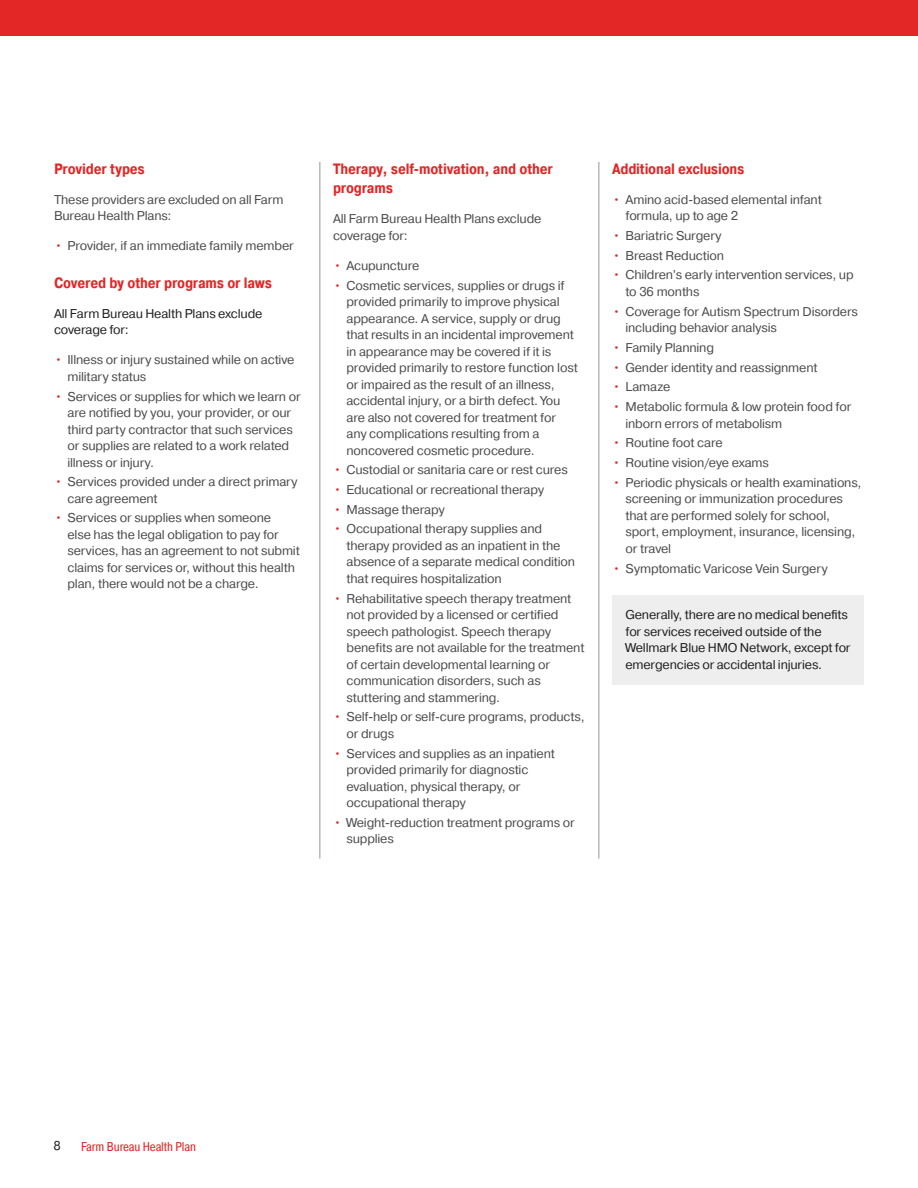
<style>
.page{position:relative;width:918px;height:1188px;background:#fff}
.page>*{position:absolute;margin:0;border:0;box-sizing:border-box;transform-origin:0 0}
.H3_Paragraph_Heading{font:700 15px/19.5px "Pragmatica Cond";letter-spacing:-.01em;color:#e32626}
.P__Body{font:12.75px/16.5px "Pragmatica";letter-spacing:-.015em;color:#4b4c4d}
.P__Body_shaded{font:12.75px/16.5px "Pragmatica";letter-spacing:-.015em;color:#231f20}
.P__Body-2{font:12.75px/16.5px "Pragmatica";letter-spacing:-.015em;color:#231f20}
.t1{font:12.75px "Pragmatica Cond";letter-spacing:-.015em;color:#e32626}
.s1{font-family:"Pragmatica Cond";font-weight:700;color:#e32626}
</style>
<div class="page">
<div style="left:0;top:0;width:918px;height:36px;background:#e32626"></div>
<hr style="left:320px;top:162px;width:1px;height:697px;background:#939598">
<hr style="left:598px;top:162px;width:1px;height:697px;background:#939598">
<div style="left:612px;top:596px;width:252px;height:89px;background:#eeeeef"></div>
<h3 class="H3_Paragraph_Heading" style="left:54px;top:160px;width:92px">Provider types</h3>
<p class="P__Body" style="left:54px;top:191px;width:231px">These providers are excluded on all Farm<br>Bureau Health Plans:</p>
<p class="P__Body" style="left:54px;top:238px;width:241px"><span class="s1">•</span> Provider, if an immediate family member</p>
<h3 class="H3_Paragraph_Heading" style="left:54px;top:274px;width:220px">Covered by other programs or laws</h3>
<p class="P__Body-2" style="left:54px;top:305px;width:210px">All Farm Bureau Health Plans exclude coverage for:</p>
<p class="P__Body" style="left:68px;top:352px;width:229px;text-indent:-14px"><span class="s1">•</span> Illness or injury sustained while on active military status</p>
<p class="P__Body" style="left:68px;top:388px;width:235px;text-indent:-14px"><span class="s1">•</span> Services or supplies for which we learn or are notified by you, your provider, or our third party contractor that such services or supplies are related to a work related illness or injury.</p>
<p class="P__Body" style="left:68px;top:474px;width:232px;text-indent:-14px"><span class="s1">•</span> Services provided under a direct primary care agreement</p>
<p class="P__Body" style="left:68px;top:510px;width:234px;text-indent:-14px"><span class="s1">•</span> Services or supplies when someone<br>else has the legal obligation to pay for services, has an agreement to not submit claims for services or, without this health plan, there would not be a charge.</p>
<h3 class="H3_Paragraph_Heading" style="left:333px;top:160px;width:221px">Therapy, self-motivation, and other programs</h3>
<p class="P__Body" style="left:333px;top:211px;width:210px">All Farm Bureau Health Plans exclude coverage for:</p>
<p class="P__Body" style="left:333px;top:257px;width:88px"><span class="s1">•</span> Acupuncture</p>
<p class="P__Body" style="left:346px;top:277px;width:233px;text-indent:-14px"><span class="s1">•</span> Cosmetic services, supplies or drugs if provided primarily to improve physical appearance. A service, supply or drug that results in an incidental improvement in appearance may be covered if it is provided primarily to restore function lost or impaired as the result of an illness, accidental injury, or a birth defect. You are also not covered for treatment for any complications resulting from a noncovered cosmetic procedure.</p>
<p class="P__Body" style="left:333px;top:462px;width:236px"><span class="s1">•</span> Custodial or sanitaria care or rest cures</p>
<p class="P__Body" style="left:333px;top:482px;width:213px"><span class="s1">•</span> Educational or recreational therapy</p>
<p class="P__Body" style="left:333px;top:501px;width:113px"><span class="s1">•</span> Massage therapy</p>
<p class="P__Body" style="left:346px;top:521px;width:230px;text-indent:-14px"><span class="s1">•</span> Occupational therapy supplies and therapy provided as an inpatient in the absence of a separate medical condition that requires hospitalization</p>
<p class="P__Body" style="left:346px;top:590px;width:239px;text-indent:-14px"><span class="s1">•</span> Rehabilitative speech therapy treatment not provided by a licensed or certified speech pathologist. Speech therapy benefits are not available for the treatment of certain developmental learning or communication disorders, such as stuttering and stammering.</p>
<p class="P__Body" style="left:346px;top:709px;width:240px;text-indent:-14px"><span class="s1">•</span> Self-help or self-cure programs, products, or drugs</p>
<p class="P__Body" style="left:346px;top:745px;width:210px;text-indent:-14px"><span class="s1">•</span> Services and supplies as an inpatient provided primarily for diagnostic evaluation, physical therapy, or occupational therapy</p>
<p class="P__Body" style="left:346px;top:815px;width:230px;text-indent:-14px"><span class="s1">•</span> Weight-reduction treatment programs or supplies</p>
<h3 class="H3_Paragraph_Heading" style="left:612px;top:160px;width:134px">Additional exclusions</h3>
<p class="P__Body" style="left:626px;top:191px;width:198px;text-indent:-14px"><span class="s1">•</span> Amino acid-based elemental infant formula, up to age 2</p>
<p class="P__Body" style="left:612px;top:228px;width:111px"><span class="s1">•</span> Bariatric Surgery</p>
<p class="P__Body" style="left:612px;top:247px;width:114px"><span class="s1">•</span> Breast Reduction</p>
<p class="P__Body" style="left:626px;top:267px;width:230px;text-indent:-14px"><span class="s1">•</span> Children’s early intervention services, up to 36 months</p>
<p class="P__Body" style="left:626px;top:303px;width:234px;text-indent:-14px"><span class="s1">•</span> Coverage for Autism Spectrum Disorders including behavior analysis</p>
<p class="P__Body" style="left:612px;top:340px;width:104px"><span class="s1">•</span> Family Planning</p>
<p class="P__Body" style="left:612px;top:359px;width:207px"><span class="s1">•</span> Gender identity and reassignment</p>
<p class="P__Body" style="left:612px;top:379px;width:60px"><span class="s1">•</span> Lamaze</p>
<p class="P__Body" style="left:626px;top:399px;width:227px;text-indent:-14px"><span class="s1">•</span> Metabolic formula &amp; low protein food for inborn errors of metabolism</p>
<p class="P__Body" style="left:612px;top:435px;width:112px"><span class="s1">•</span> Routine foot care</p>
<p class="P__Body" style="left:612px;top:455px;width:158px"><span class="s1">•</span> Routine vision/eye exams</p>
<p class="P__Body" style="left:626px;top:475px;width:238px;text-indent:-14px"><span class="s1">•</span> Periodic physicals or health examinations, screening or immunization procedures that are performed solely for school, sport, employment, insurance, licensing, or travel</p>
<p class="P__Body" style="left:612px;top:560px;width:217px"><span class="s1">•</span> Symptomatic Varicose Vein Surgery</p>
<p class="P__Body_shaded" style="left:626px;top:607px;width:227px">Generally, there are no medical benefits for services received outside of the Wellmark Blue HMO Network, except for emergencies or accidental injuries.</p>
<p class="P__Body_shaded" style="left:53px;top:1137px;width:9px">8</p>
<p class="t1" style="left:81px;top:1138px;width:116px">Farm Bureau Health Plan</p>
</div>
